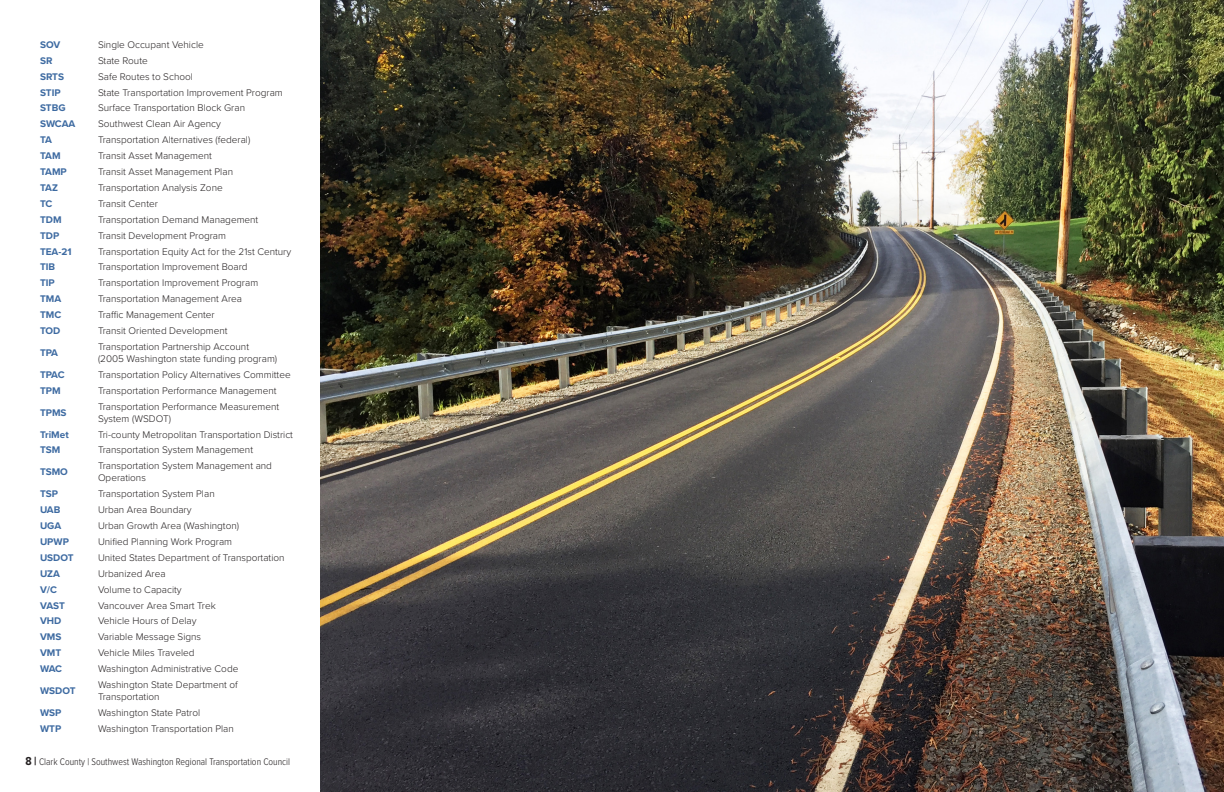
<style>
.page{position:relative;width:1224px;height:792px;background:#fff}
.page>*{position:absolute;margin:0;border:0;box-sizing:border-box;transform-origin:0 0}
.Body_Text{font:300 10px/12px "Proxima Nova";color:#231f20}
.t1{font:700 10px "Proxima Nova";color:#3d6aa1}
.t2{font:300 10px "Proxima Nova Cond";color:#231f20}
.s1{font-weight:700;font-size:12px}
</style>
<div class="page">
<img style="left:320px;top:0;width:904px;height:792px">
<h6 class="t1" style="left:40px;top:37px;width:22px">SOV</h6>
<p class="Body_Text" style="left:98px;top:38px;width:107px">Single Occupant Vehicle</p>
<h6 class="t1" style="left:40px;top:53px;width:14px">SR</h6>
<p class="Body_Text" style="left:98px;top:54px;width:51px">State Route</p>
<h6 class="t1" style="left:40px;top:69px;width:26px">SRTS</h6>
<p class="Body_Text" style="left:98px;top:70px;width:97px">Safe Routes to School</p>
<h6 class="t1" style="left:40px;top:85px;width:22px">STIP</h6>
<p class="Body_Text" style="left:98px;top:86px;width:186px">State Transportation Improvement Program</p>
<h6 class="t1" style="left:40px;top:101px;width:27px">STBG</h6>
<p class="Body_Text" style="left:98px;top:102px;width:149px">Surface Transportation Block Gran</p>
<h6 class="t1" style="left:40px;top:117px;width:37px">SWCAA</h6>
<p class="Body_Text" style="left:98px;top:118px;width:124px">Southwest Clean Air Agency</p>
<h6 class="t1" style="left:40px;top:133px;width:14px">TA</h6>
<p class="Body_Text" style="left:98px;top:133px;width:154px">Transportation Alternatives (federal)</p>
<h6 class="t1" style="left:40px;top:148px;width:22px">TAM</h6>
<p class="Body_Text" style="left:98px;top:149px;width:116px">Transit Asset Management</p>
<h6 class="t1" style="left:40px;top:164px;width:28px">TAMP</h6>
<p class="Body_Text" style="left:98px;top:165px;width:137px">Transit Asset Management Plan</p>
<h6 class="t1" style="left:40px;top:180px;width:19px">TAZ</h6>
<p class="Body_Text" style="left:98px;top:181px;width:126px">Transportation Analysis Zone</p>
<h6 class="t1" style="left:40px;top:196px;width:14px">TC</h6>
<p class="Body_Text" style="left:98px;top:197px;width:61px">Transit Center</p>
<h6 class="t1" style="left:40px;top:212px;width:23px">TDM</h6>
<p class="Body_Text" style="left:98px;top:213px;width:162px">Transportation Demand Management</p>
<h6 class="t1" style="left:40px;top:228px;width:21px">TDP</h6>
<p class="Body_Text" style="left:98px;top:229px;width:130px">Transit Development Program</p>
<h6 class="t1" style="left:40px;top:244px;width:33px">TEA-21</h6>
<p class="Body_Text" style="left:98px;top:245px;width:195px">Transportation Equity Act for the 21st Century</p>
<h6 class="t1" style="left:40px;top:260px;width:17px">TIB</h6>
<p class="Body_Text" style="left:98px;top:261px;width:151px">Transportation Improvement Board</p>
<h6 class="t1" style="left:40px;top:276px;width:16px">TIP</h6>
<p class="Body_Text" style="left:98px;top:277px;width:162px">Transportation Improvement Program</p>
<h6 class="t1" style="left:40px;top:292px;width:23px">TMA</h6>
<p class="Body_Text" style="left:98px;top:292px;width:146px">Transportation Management Area</p>
<h6 class="t1" style="left:40px;top:307px;width:23px">TMC</h6>
<p class="Body_Text" style="left:98px;top:308px;width:118px">Traffic Management Center</p>
<h6 class="t1" style="left:40px;top:323px;width:22px">TOD</h6>
<p class="Body_Text" style="left:98px;top:324px;width:131px">Transit Oriented Development</p>
<h6 class="t1" style="left:40px;top:345px;width:20px">TPA</h6>
<p class="Body_Text" style="left:98px;top:340px;width:153px">Transportation Partnership Account</p>
<p class="Body_Text" style="left:98px;top:352px;width:181px">(2005 Washington state funding program)</p>
<h6 class="t1" style="left:40px;top:367px;width:26px">TPAC</h6>
<p class="Body_Text" style="left:98px;top:368px;width:194px">Transportation Policy Alternatives Committee</p>
<h6 class="t1" style="left:40px;top:383px;width:22px">TPM</h6>
<p class="Body_Text" style="left:98px;top:384px;width:180px">Transportation Performance Management</p>
<h6 class="t1" style="left:40px;top:405px;width:28px">TPMS</h6>
<p class="Body_Text" style="left:98px;top:400px;width:183px">Transportation Performance Measurement<br>System (WSDOT)</p>
<h6 class="t1" style="left:40px;top:427px;width:30px">TriMet</h6>
<p class="Body_Text" style="left:98px;top:428px;width:197px">Tri-county Metropolitan Transportation District</p>
<h6 class="t1" style="left:40px;top:443px;width:22px">TSM</h6>
<p class="Body_Text" style="left:98px;top:444px;width:157px">Transportation System Management</p>
<h6 class="t1" style="left:40px;top:465px;width:29px">TSMO</h6>
<p class="Body_Text" style="left:98px;top:460px;width:175px">Transportation System Management and<br>Operations</p>
<h6 class="t1" style="left:40px;top:487px;width:19px">TSP</h6>
<p class="Body_Text" style="left:98px;top:487px;width:118px">Transportation System Plan</p>
<h6 class="t1" style="left:40px;top:502px;width:22px">UAB</h6>
<p class="Body_Text" style="left:98px;top:503px;width:95px">Urban Area Boundary</p>
<h6 class="t1" style="left:40px;top:518px;width:23px">UGA</h6>
<p class="Body_Text" style="left:98px;top:519px;width:143px">Urban Growth Area (Washington)</p>
<h6 class="t1" style="left:40px;top:534px;width:30px">UPWP</h6>
<p class="Body_Text" style="left:98px;top:535px;width:136px">Unified Planning Work Program</p>
<h6 class="t1" style="left:40px;top:550px;width:35px">USDOT</h6>
<p class="Body_Text" style="left:98px;top:551px;width:188px">United States Department of Transportation</p>
<h6 class="t1" style="left:40px;top:566px;width:22px">UZA</h6>
<p class="Body_Text" style="left:98px;top:567px;width:69px">Urbanized Area</p>
<h6 class="t1" style="left:40px;top:582px;width:18px">V/C</h6>
<p class="Body_Text" style="left:98px;top:583px;width:85px">Volume to Capacity</p>
<h6 class="t1" style="left:40px;top:598px;width:26px">VAST</h6>
<p class="Body_Text" style="left:98px;top:599px;width:119px">Vancouver Area Smart Trek</p>
<h6 class="t1" style="left:40px;top:614px;width:23px">VHD</h6>
<p class="Body_Text" style="left:98px;top:615px;width:100px">Vehicle Hours of Delay</p>
<h6 class="t1" style="left:40px;top:630px;width:23px">VMS</h6>
<p class="Body_Text" style="left:98px;top:631px;width:105px">Variable Message Signs</p>
<h6 class="t1" style="left:40px;top:646px;width:23px">VMT</h6>
<p class="Body_Text" style="left:98px;top:646px;width:98px">Vehicle Miles Traveled</p>
<h6 class="t1" style="left:40px;top:661px;width:24px">WAC</h6>
<p class="Body_Text" style="left:98px;top:662px;width:142px">Washington Administrative Code</p>
<h6 class="t1" style="left:40px;top:683px;width:37px">WSDOT</h6>
<p class="Body_Text" style="left:98px;top:678px;width:141px">Washington State Department of<br>Transportation</p>
<h6 class="t1" style="left:40px;top:705px;width:23px">WSP</h6>
<p class="Body_Text" style="left:98px;top:706px;width:104px">Washington State Patrol</p>
<h6 class="t1" style="left:40px;top:721px;width:23px">WTP</h6>
<p class="Body_Text" style="left:98px;top:722px;width:137px">Washington Transportation Plan</p>
<p class="t2" style="left:25px;top:755px;width:266px"><span class="s1">8 |</span> Clark County | Southwest Washington Regional Transportation Council</p>
</div>
